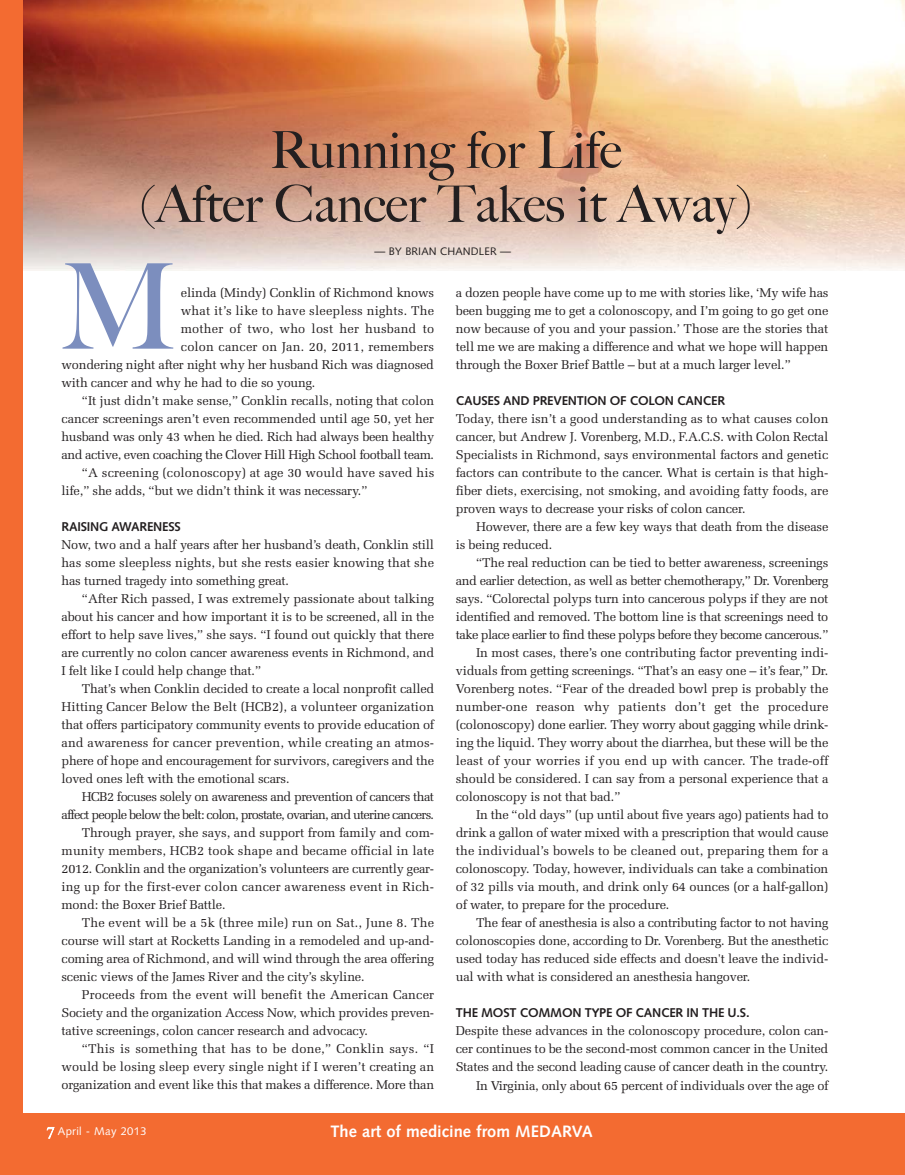
<style>
.page{position:relative;width:905px;height:1175px;background:#fff}
.page>*{position:absolute;margin:0;border:0;box-sizing:border-box;transform-origin:0 0}
.t1{font:500 118.5px "Big Caslon";color:#7c8ebe}
.t2{font:500 51px/54px "Big Caslon";color:#231f20;text-align:center}
.t3{font:700 16.5px "Syntax";color:#fff}
.t4{font:12.75px/18px "Melior";letter-spacing:-.015em;color:#231f20;text-align:justify}
.t5{font:12.75px "Melior";letter-spacing:.01em;color:#231f20}
.t6{font:12.75px "Melior";letter-spacing:-.04em;color:#231f20}
.t7{font:700 12.75px "Syntax";letter-spacing:-.015em;color:#231f20}
.t8{font:12.75px "Melior";letter-spacing:-.06em;color:#231f20}
.t9{font:12.75px "Melior";letter-spacing:-.035em;color:#231f20}
.t10{font:12.75px "Melior";letter-spacing:.005em;color:#231f20}
.t11{font:11.25px "Syntax";letter-spacing:.03em;color:#fff}
.t12{font:10.8px "Syntax";letter-spacing:.01em;color:#231f20}
.s1{font-family:"Big Caslon";font-weight:500;font-size:15px}
</style>
<div class="page">
<img style="left:23px;top:0;width:881px;height:64px">
<img style="left:23px;top:64px;width:881px;height:207px">
<div style="left:0;top:1113px;width:904px;height:61px;background:#f36b31"></div>
<div style="left:0;top:0;width:23px;height:1174px;background:#f36b31"></div>
<h2 class="t2" style="left:140px;top:123px;width:613px">Running for Life<br>(After Cancer Takes it Away)</h2>
<p class="t12" style="left:374px;top:246px;width:138px">— BY BRIAN CHANDLER —</p>
<h1 class="t1" style="left:60px;top:238px;width:119px">M</h1>
<p class="t4" style="left:181px;top:285px;width:255px">elinda (Mindy) Conklin of Richmond knows</p>
<p class="t5" style="left:181px;top:306px;width:255px">what it’s like to have sleepless nights. The</p>
<p class="t5" style="left:181px;top:324px;width:255px">mother of two, who lost her husband to</p>
<p class="t5" style="left:181px;top:342px;width:255px">colon cancer on Jan. 20, 2011, remembers</p>
<p class="t4" style="left:62px;top:357px;width:374px">wondering night after night why her husband Rich was diagnosed</p>
<p class="t4" style="left:62px;top:375px;width:255px">with cancer and why he had to die so young.</p>
<p class="t4" style="left:82px;top:393px;width:354px">“It just didn’t make sense,” Conklin recalls, noting that colon</p>
<p class="t4" style="left:62px;top:411px;width:374px">cancer screenings aren’t even recommended until age 50, yet her</p>
<p class="t4" style="left:62px;top:429px;width:374px">husband was only 43 when he died. Rich had always been healthy</p>
<p class="t4" style="left:62px;top:447px;width:374px">and active, even coaching the Clover Hill High School football team.</p>
<p class="t5" style="left:82px;top:468px;width:354px">“A screening (colonoscopy) at age 30 would have saved his</p>
<p class="t4" style="left:62px;top:483px;width:307px">life,” she adds, “but we didn’t think it was necessary.”</p>
<p class="t7" style="left:62px;top:521px;width:121px">RAISING AWARENESS</p>
<p class="t4" style="left:62px;top:537px;width:374px">Now, two and a half years after her husband’s death, Conklin still has some sleepless nights, but she rests easier knowing that she has turned tragedy into something great.</p>
<p class="t4" style="left:62px;top:591px;width:374px;text-indent:20px">“After Rich passed, I was extremely passionate about talking about his cancer and how important it is to be screened, all in the effort to help save lives,” she says. “I found out quickly that there are currently no colon cancer awareness events in Richmond, and I felt like I could help change that.”</p>
<p class="t4" style="left:62px;top:681px;width:374px;text-indent:20px">That’s when Conklin decided to create a local nonprofit called Hitting Cancer Below the Belt (HCB2), a volunteer organization that offers participatory community events to provide education of and awareness for cancer prevention, while creating an atmos&shy;phere of hope and encouragement for survivors, caregivers and the loved ones left with the emotional scars.</p>
<p class="t6" style="left:82px;top:792px;width:354px">HCB2 focuses solely on awareness and prevention of cancers that</p>
<p class="t8" style="left:62px;top:810px;width:374px">affect people below the belt: colon, prostate, ovarian, and uterine cancers.</p>
<p class="t4" style="left:82px;top:825px;width:354px">Through prayer, she says, and support from family and com-</p>
<p class="t5" style="left:62px;top:846px;width:374px">munity members, HCB2 took shape and became official in late</p>
<p class="t4" style="left:62px;top:861px;width:374px">2012. Conklin and the organization’s volunteers are currently gear-</p>
<p class="t5" style="left:62px;top:882px;width:374px">ing up for the first-ever colon cancer awareness event in Rich-</p>
<p class="t4" style="left:62px;top:897px;width:166px">mond: the Boxer Brief Battle.</p>
<p class="t5" style="left:82px;top:918px;width:354px">The event will be a 5k (three mile) run on Sat., June 8. The</p>
<p class="t4" style="left:62px;top:933px;width:374px">course will start at Rocketts Landing in a remodeled and up-and-</p>
<p class="t4" style="left:62px;top:951px;width:374px">coming area of Richmond, and will wind through the area offering</p>
<p class="t4" style="left:62px;top:969px;width:304px">scenic views of the James River and the city’s skyline.</p>
<p class="t5" style="left:82px;top:990px;width:354px">Proceeds from the event will benefit the American Cancer</p>
<p class="t4" style="left:62px;top:1005px;width:374px">Society and the organization Access Now, which provides preven-</p>
<p class="t4" style="left:62px;top:1023px;width:308px">tative screenings, colon cancer research and advocacy.</p>
<p class="t5" style="left:82px;top:1044px;width:354px">“This is something that has to be done,” Conklin says. “I</p>
<p class="t4" style="left:62px;top:1059px;width:374px">would be losing sleep every single night if I weren’t creating an</p>
<p class="t4" style="left:62px;top:1077px;width:374px">organization and event like this that makes a difference. More than</p>
<p class="t4" style="left:456px;top:285px;width:374px">a dozen people have come up to me with stories like, ‘My wife has been bugging me to get a colonoscopy, and I’m going to go get one now because of you and your passion.’ Those are the stories that tell me we are making a difference and what we hope will happen through the Boxer Brief Battle – but at a much larger level.”</p>
<p class="t7" style="left:456px;top:395px;width:271px">CAUSES AND PREVENTION OF COLON CANCER</p>
<p class="t4" style="left:456px;top:411px;width:374px">Today, there isn’t a good understanding as to what causes colon cancer, but Andrew J. Vorenberg, M.D., F.A.C.S. with Colon Rectal Specialists in Richmond, says environmental factors and genetic factors can contribute to the cancer. What is certain is that high&shy;fiber diets, exercising, not smoking, and avoiding fatty foods, are proven ways to decrease your risks of colon cancer.</p>
<p class="t4" style="left:456px;top:519px;width:374px;text-indent:20px">However, there are a few key ways that death from the disease is being reduced.</p>
<p class="t4" style="left:476px;top:555px;width:354px">“The real reduction can be tied to better awareness, screenings</p>
<p class="t9" style="left:456px;top:576px;width:374px">and earlier detection, as well as better chemotherapy,” Dr. Vorenberg</p>
<p class="t4" style="left:456px;top:591px;width:374px">says. “Colorectal polyps turn into cancerous polyps if they are not</p>
<p class="t4" style="left:456px;top:609px;width:374px">identified and removed. The bottom line is that screenings need to</p>
<p class="t6" style="left:456px;top:630px;width:374px">take place earlier to find these polyps before they become cancerous.”</p>
<p class="t4" style="left:476px;top:645px;width:354px">In most cases, there’s one contributing factor preventing indi-</p>
<p class="t4" style="left:456px;top:663px;width:374px">viduals from getting screenings. “That’s an easy one – it’s fear,” Dr.</p>
<p class="t4" style="left:456px;top:681px;width:374px">Vorenberg notes. “Fear of the dreaded bowl prep is probably the</p>
<p class="t5" style="left:456px;top:702px;width:374px">number-one reason why patients don’t get the procedure</p>
<p class="t4" style="left:456px;top:717px;width:374px">(colonoscopy) done earlier. They worry about gagging while drink-</p>
<p class="t4" style="left:456px;top:735px;width:374px">ing the liquid. They worry about the diarrhea, but these will be the</p>
<p class="t5" style="left:456px;top:756px;width:374px">least of your worries if you end up with cancer. The trade-off</p>
<p class="t4" style="left:456px;top:771px;width:374px">should be considered. I can say from a personal experience that a</p>
<p class="t4" style="left:456px;top:789px;width:166px">colonoscopy is not that bad.”</p>
<p class="t4" style="left:476px;top:807px;width:354px">In the “old days” (up until about five years ago) patients had to</p>
<p class="t4" style="left:456px;top:825px;width:374px">drink a gallon of water mixed with a prescription that would cause</p>
<p class="t10" style="left:456px;top:846px;width:374px">the individual’s bowels to be cleaned out, preparing them for a</p>
<p class="t4" style="left:456px;top:861px;width:374px">colonoscopy. Today, however, individuals can take a combination</p>
<p class="t4" style="left:456px;top:879px;width:374px">of 32 pills via mouth, and drink only 64 ounces (or a half-gallon)</p>
<p class="t4" style="left:456px;top:897px;width:215px">of water, to prepare for the procedure.</p>
<p class="t4" style="left:476px;top:915px;width:354px">The fear of anesthesia is also a contributing factor to not having</p>
<p class="t4" style="left:456px;top:933px;width:374px">colonoscopies done, according to Dr. Vorenberg. But the anesthetic</p>
<p class="t4" style="left:456px;top:951px;width:374px">used today has reduced side effects and doesn't leave the individ-</p>
<p class="t4" style="left:456px;top:969px;width:296px">ual with what is considered an anesthesia hangover.</p>
<p class="t7" style="left:456px;top:1007px;width:295px">THE MOST COMMON TYPE OF CANCER IN THE U.S.</p>
<p class="t4" style="left:456px;top:1023px;width:374px;text-align:right">Despite these advances in the colonoscopy procedure, colon can&shy;cer continues to be the second-most common cancer in the United States and the second leading cause of cancer death in the country.<br>In Virginia, only about 65 percent of individuals over the age of</p>
<p class="t11" style="left:47px;top:1126px;width:101px"><span class="s1">7</span> April - May 2013</p>
<p class="t3" style="left:330px;top:1124px;width:264px">The art of medicine from MEDARVA</p>
</div>
